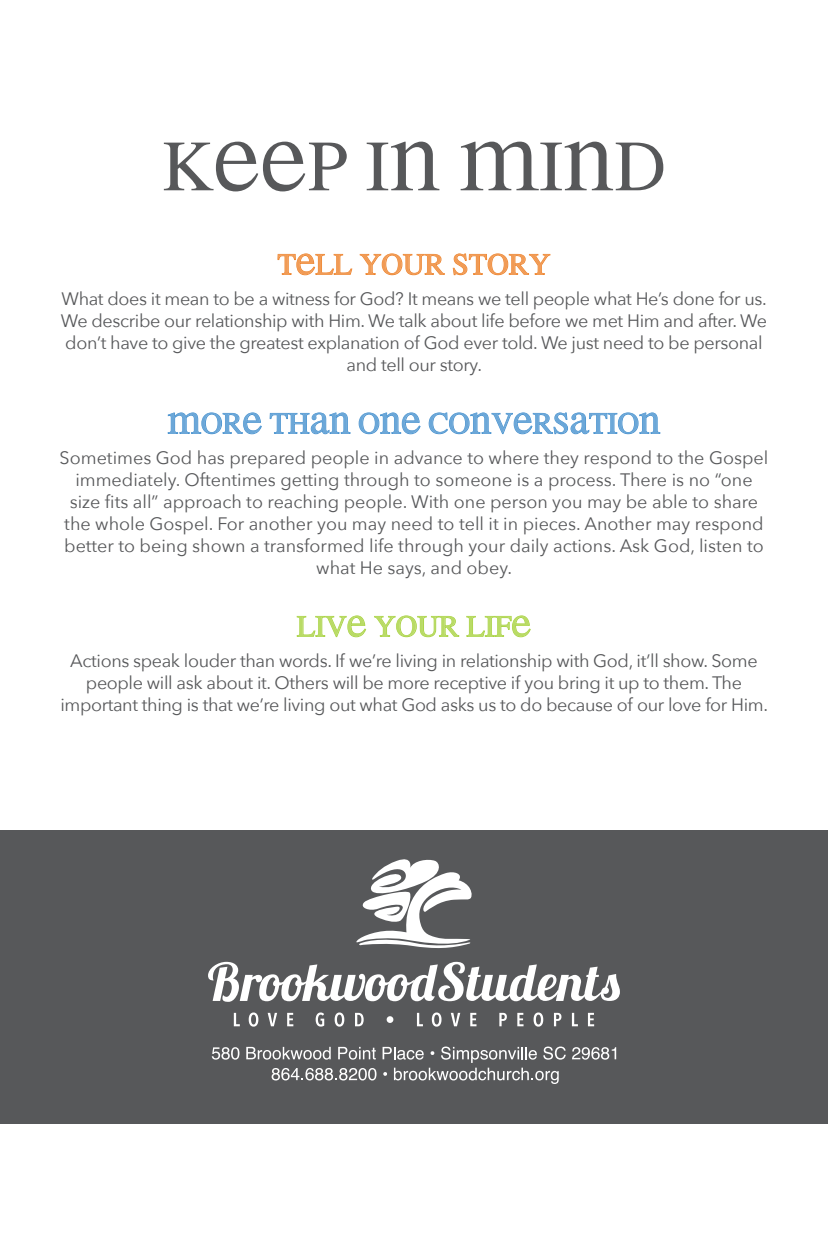
<style>
.page{position:relative;width:828px;height:1260px;background:#fff}
.page>*{position:absolute;margin:0;border:0;box-sizing:border-box;transform-origin:0 0}
.t1{font:72px "MEAN26 Serif";color:#57585a}
.t2{font:30px "MEAN26 Serif";color:#6ba7d8}
.t3{font:30px "MEAN26 Serif";color:#f19b55}
.t4{font:30px "MEAN26 Serif";color:#b9db65}
.t5{font:18px/22px "Avenir Next";letter-spacing:-.02em;color:#57585a;text-align:center}
.t6{font:18px/22px "Avenir Next";color:#57585a;text-align:center}
</style>
<div class="page">
<div style="left:0;top:830px;width:828px;height:294px;background:#57585a"></div>
<svg style="left:277px;top:253px;width:76px;height:23px"></svg>
<svg style="left:359px;top:253px;width:86px;height:23px"></svg>
<svg style="left:452px;top:253px;width:99px;height:23px"></svg>
<svg style="left:167px;top:412px;width:95px;height:23px"></svg>
<svg style="left:269px;top:412px;width:82px;height:23px"></svg>
<svg style="left:358px;top:412px;width:63px;height:23px"></svg>
<svg style="left:428px;top:412px;width:233px;height:23px"></svg>
<svg style="left:296px;top:615px;width:71px;height:23px"></svg>
<svg style="left:374px;top:615px;width:86px;height:23px"></svg>
<svg style="left:466px;top:615px;width:65px;height:23px"></svg>
<svg style="left:356px;top:859px;width:116px;height:89px"></svg>
<svg style="left:208px;top:962px;width:412px;height:40px"></svg>
<svg style="left:234px;top:1013px;width:6px;height:13px"></svg>
<svg style="left:249px;top:1013px;width:9px;height:14px"></svg>
<svg style="left:268px;top:1013px;width:9px;height:13px"></svg>
<svg style="left:287px;top:1013px;width:6px;height:13px"></svg>
<svg style="left:316px;top:1013px;width:8px;height:14px"></svg>
<svg style="left:335px;top:1013px;width:9px;height:14px"></svg>
<svg style="left:355px;top:1013px;width:9px;height:13px"></svg>
<svg style="left:387px;top:1016px;width:6px;height:7px"></svg>
<svg style="left:417px;top:1013px;width:6px;height:13px"></svg>
<svg style="left:432px;top:1013px;width:10px;height:14px"></svg>
<svg style="left:451px;top:1013px;width:9px;height:13px"></svg>
<svg style="left:470px;top:1013px;width:6px;height:13px"></svg>
<svg style="left:499px;top:1013px;width:8px;height:13px"></svg>
<svg style="left:517px;top:1013px;width:7px;height:13px"></svg>
<svg style="left:534px;top:1013px;width:9px;height:14px"></svg>
<svg style="left:554px;top:1013px;width:7px;height:13px"></svg>
<svg style="left:572px;top:1013px;width:6px;height:13px"></svg>
<svg style="left:588px;top:1013px;width:6px;height:13px"></svg>
<svg style="left:212px;top:1047px;width:27px;height:13px"></svg>
<svg style="left:246px;top:1047px;width:85px;height:13px"></svg>
<svg style="left:338px;top:1047px;width:38px;height:13px"></svg>
<svg style="left:572px;top:1047px;width:44px;height:13px"></svg>
<svg style="left:272px;top:1068px;width:104px;height:13px"></svg>
<svg style="left:383px;top:1047px;width:183px;height:37px"></svg>
<p class="t1" style="left:161px;top:122px;width:507px">KEEP IN MIND</p>
<p class="t3" style="left:278px;top:246px;width:274px">TELL YOUR STORY</p>
<p class="t5" style="left:61px;top:287px;width:708px">What does it mean to be a witness for God? It means we tell people what He’s done for us.<br>We describe our relationship with Him. We talk about life before we met Him and after. We don’t have to give the greatest explanation of God ever told. We just need to be personal and tell our story.</p>
<p class="t2" style="left:168px;top:405px;width:494px">MORE THAN ONE CONVERSATION</p>
<p class="t6" style="left:60px;top:446px;width:710px">Sometimes God has prepared people in advance to where they respond to the Gospel immediately. Oftentimes getting through to someone is a process. There is no “one size fits all” approach to reaching people. With one person you may be able to share the whole Gospel. For another you may need to tell it in pieces. Another may respond better to being shown a transformed life through your daily actions. Ask God, listen to what He says, and obey.</p>
<p class="t4" style="left:297px;top:608px;width:236px">LIVE YOUR LIFE</p>
<p class="t5" style="left:60px;top:649px;width:709px">Actions speak louder than words. If we’re living in relationship with God, it’ll show. Some people will ask about it. Others will be more receptive if you bring it up to them. The important thing is that we’re living out what God asks us to do because of our love for Him.</p>
</div>
